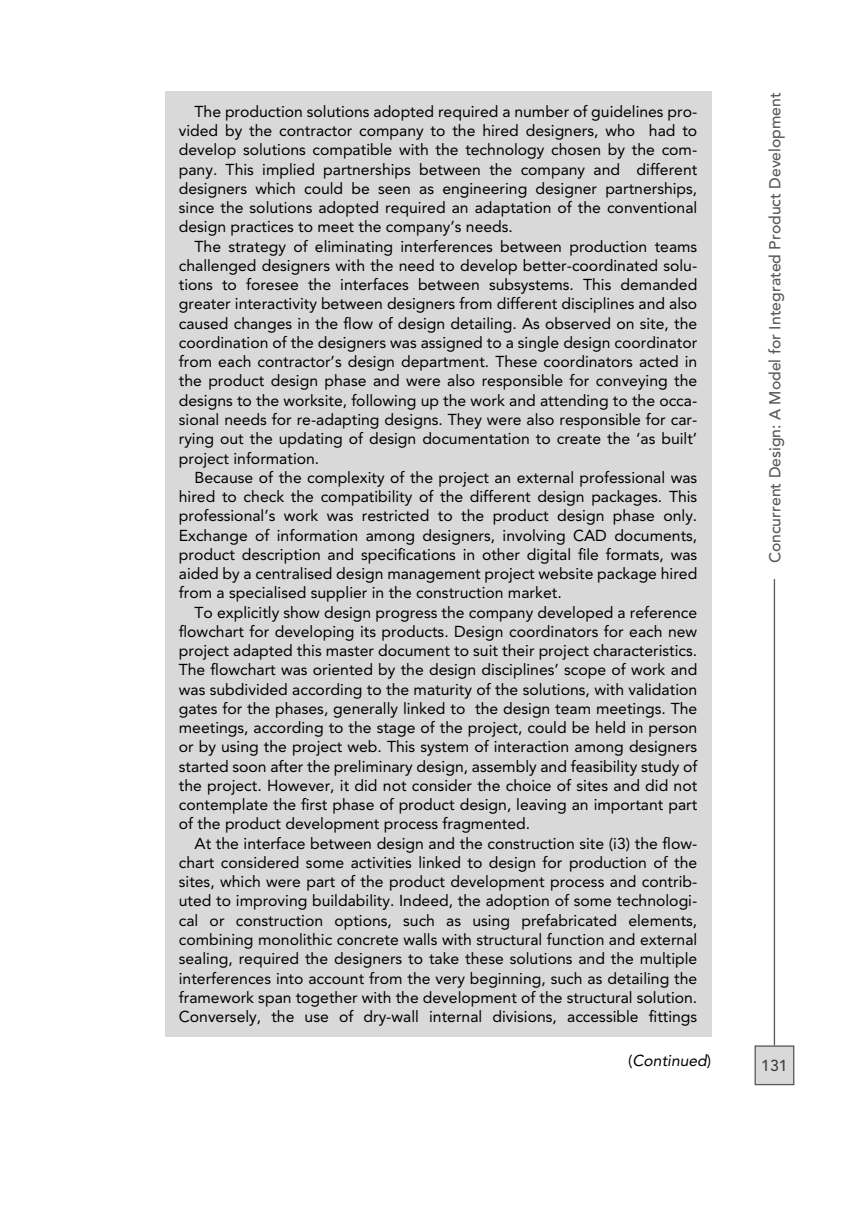
<style>
.page{position:relative;width:854px;height:1211px;background:#fff}
.page>*{position:absolute;margin:0;border:0;box-sizing:border-box;transform-origin:0 0}
.t1{font:15.75px/19.2px "Avenir";color:#000;text-align:justify}
.t2{font:500 15.75px "Avenir";color:#595959}
.t3{font:italic 15.75px "Avenir";color:#000}
.t4{font:500 15.75px "Avenir";color:#404040}
.s1{font-style:normal}
</style>
<div class="page">
<hr style="left:773px;top:579px;width:1px;height:466px;background:#595959">
<div style="left:755px;top:1046px;width:38px;height:38px;background:#d9d9d9"></div>
<div style="left:754px;top:1045px;width:40px;height:40px;border:1px solid #595959"></div>
<div style="left:165px;top:91px;width:546px;height:945px;background:#d9d9d9"></div>
<p class="t1" style="left:179px;top:103px;width:520px;text-indent:16px">The production solutions adopted required a number of guidelines pro&shy;vided by the contractor company to the hired designers, who had to develop solutions compatible with the technology chosen by the com&shy;pany. This implied partnerships between the company and different designers which could be seen as engineering designer partnerships, since the solutions adopted required an adaptation of the conventional design practices to meet the company’s needs.</p>
<p class="t1" style="left:179px;top:238px;width:520px;text-indent:16px">The strategy of eliminating interferences between production teams challenged designers with the need to develop better-coordinated solu&shy;tions to foresee the interfaces between subsystems. This demanded greater interactivity between designers from different disciplines and also caused changes in the flow of design detailing. As observed on site, the coordination of the designers was assigned to a single design coordinator from each contractor’s design department. These coordinators acted in the product design phase and were also responsible for conveying the designs to the worksite, following up the work and attending to the occa&shy;sional needs for re-adapting designs. They were also responsible for car&shy;rying out the updating of design documentation to create the ‘as built’ project information.</p>
<p class="t1" style="left:179px;top:469px;width:520px;text-indent:16px">Because of the complexity of the project an external professional was hired to check the compatibility of the different design packages. This professional’s work was restricted to the product design phase only.<br>Exchange of information among designers, involving CAD documents, product description and specifications in other digital file formats, was aided by a centralised design management project website package hired from a specialised supplier in the construction market.</p>
<p class="t1" style="left:179px;top:604px;width:520px;text-indent:16px">To explicitly show design progress the company developed a reference flowchart for developing its products. Design coordinators for each new project adapted this master document to suit their project characteristics.<br>The flowchart was oriented by the design disciplines’ scope of work and was subdivided according to the maturity of the solutions, with validation gates for the phases, generally linked to the design team meetings. The meetings, according to the stage of the project, could be held in person or by using the project web. This system of interaction among designers started soon after the preliminary design, assembly and feasibility study of the project. However, it did not consider the choice of sites and did not contemplate the first phase of product design, leaving an important part of the product development process fragmented.</p>
<p class="t1" style="left:179px;top:835px;width:520px;text-indent:16px">At the interface between design and the construction site (i3) the flow&shy;chart considered some activities linked to design for production of the sites, which were part of the product development process and contrib&shy;uted to improving buildability. Indeed, the adoption of some technologi&shy;cal or construction options, such as using prefabricated elements, combining monolithic concrete walls with structural function and external sealing, required the designers to take these solutions and the multiple interferences into account from the very beginning, such as detailing the framework span together with the development of the structural solution.<br>Conversely, the use of dry-wall internal divisions, accessible fittings</p>
<p class="t3" style="left:628px;top:1054px;width:85px"><span class="s1">(</span>Continued<span class="s1">)</span></p>
<p class="t2" style="left:768px;top:563px;width:472px;rotate:-90deg">Concurrent Design: A Model for Integrated Product Development</p>
<p class="t4" style="left:761px;top:1059px;width:28px">131</p>
</div>
